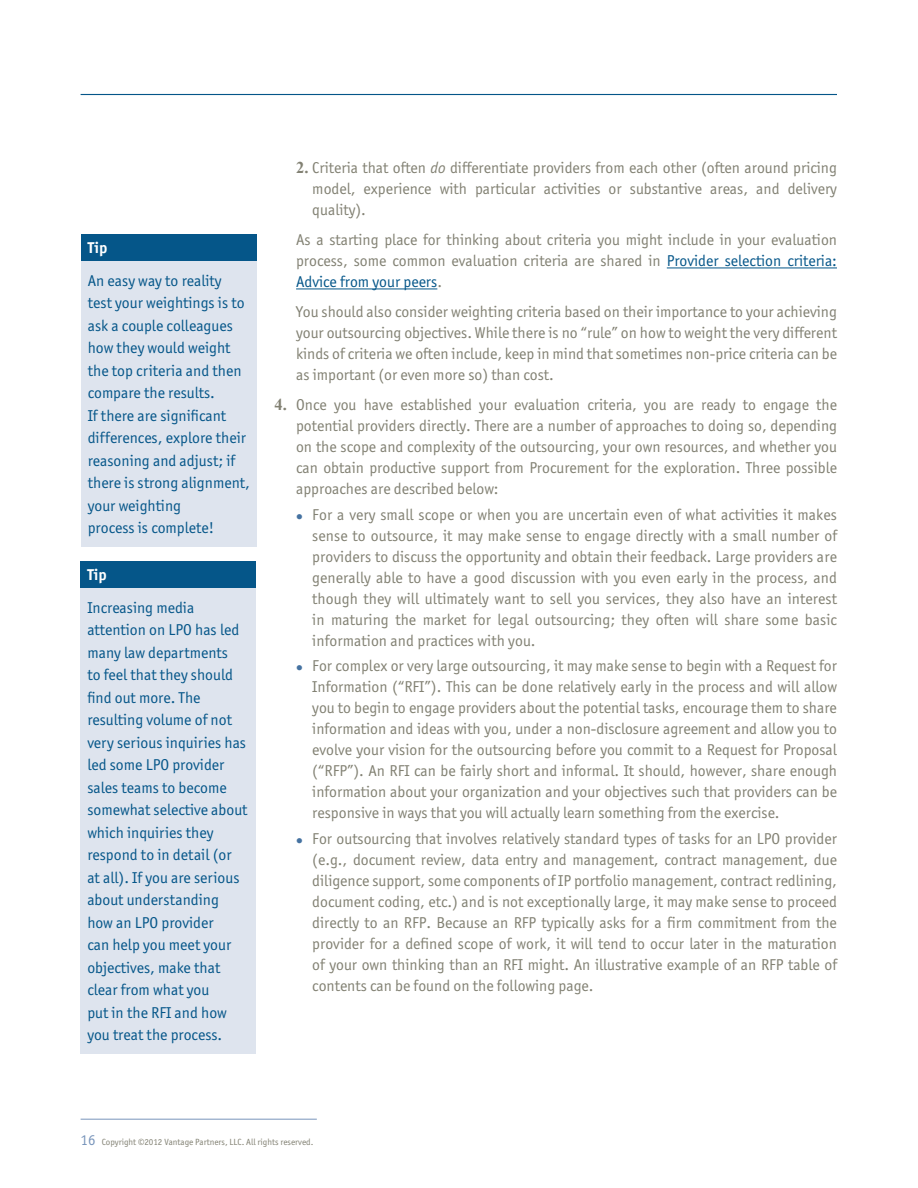
<style>
.page{position:relative;width:918px;height:1188px;background:#fff}
.page>*{position:absolute;margin:0;border:0;box-sizing:border-box;transform-origin:0 0}
.t1{font:15.75px/21px "Officina Sans ITC Std";color:#828173;text-align:justify}
.t2{font:15.75px/22.5px "Officina Sans ITC Std";color:#055689}
.t3{font:700 15.75px "Officina Sans ITC Std";letter-spacing:.005em;color:#fff}
.t4{font:9px "Officina Sans ITC Std";color:#828173}
.s1{font-family:"Times New Roman";font-weight:700;font-size:16.5px}
.s2{font-style:italic}
.s3{color:#055689}
.s4{font-size:15px;color:#7995bb}
</style>
<div class="page">
<hr style="left:81px;top:1119px;width:236px;height:1px;background:#7995bb">
<hr style="left:81px;top:94px;width:756px;height:1px;background:#055689">
<hr style="left:667px;top:268px;width:170px;height:1px;background:#055689">
<hr style="left:296px;top:289px;width:141px;height:1px;background:#055689">
<div style="left:81px;top:234px;width:175px;height:27px;background:#055689"></div>
<div style="left:81px;top:261px;width:175px;height:286px;background:#dee4ee"></div>
<div style="left:81px;top:561px;width:175px;height:27px;background:#055689"></div>
<div style="left:81px;top:588px;width:175px;height:466px;background:#dee4ee"></div>
<p class="t3" style="left:88px;top:238px;width:21px">Tip</p>
<p class="t2" style="left:88px;top:269px;width:164px">An easy way to reality test your weightings is to ask a couple colleagues how they would weight the top criteria and then compare the results.<br>If there are significant differences, explore their reasoning and adjust; if there is strong alignment, your weighting<br>process is complete!</p>
<p class="t3" style="left:87px;top:565px;width:21px">Tip</p>
<p class="t2" style="left:87px;top:596px;width:162px">Increasing media attention on LPO has led many law departments<br>to feel that they should find out more. The resulting volume of not very serious inquiries has led some LPO provider sales teams to become somewhat selective about which inquiries they respond to in detail (or at all). If you are serious about understanding how an LPO provider<br>can help you meet your objectives, make that clear from what you<br>put in the RFI and how you treat the process.</p>
<p class="t1" style="left:312px;top:158px;width:526px;text-indent:-16px"><span class="s1">2.</span> Criteria that often <span class="s2">do</span> differentiate providers from each other (often around pricing model, experience with particular activities or substantive areas, and delivery quality).</p>
<p class="t1" style="left:296px;top:229px;width:542px">As a starting place for thinking about criteria you might include in your evaluation process, some common evaluation criteria are shared in <span class="s3">Provider selection criteria:<br>Advice from your peers</span>.</p>
<p class="t1" style="left:296px;top:301px;width:542px">You should also consider weighting criteria based on their importance to your achieving your outsourcing objectives. While there is no “rule” on how to weight the very different kinds of criteria we often include, keep in mind that sometimes non-price criteria can be as important (or even more so) than cost.</p>
<p class="t1" style="left:296px;top:394px;width:542px;text-indent:-22px"><span class="s1">4.</span> Once you have established your evaluation criteria, you are ready to engage the potential providers directly. There are a number of approaches to doing so, depending on the scope and complexity of the outsourcing, your own resources, and whether you can obtain productive support from Procurement for the exploration. Three possible approaches are described below:</p>
<p class="t1" style="left:312px;top:504px;width:526px">For a very small scope or when you are uncertain even of what activities it makes sense to outsource, it may make sense to engage directly with a small number of providers to discuss the opportunity and obtain their feedback. Large providers are generally able to have a good discussion with you even early in the process, and though they will ultimately want to sell you services, they also have an interest in maturing the market for legal outsourcing; they often will share some basic information and practices with you.</p>
<p class="t1" style="left:312px;top:656px;width:526px">For complex or very large outsourcing, it may make sense to begin with a Request for Information (“RFI”). This can be done relatively early in the process and will allow you to begin to engage providers about the potential tasks, encourage them to share information and ideas with you, under a non-disclosure agreement and allow you to evolve your vision for the outsourcing before you commit to a Request for Proposal (“RFP”). An RFI can be fairly short and informal. It should, however, share enough information about your organization and your objectives such that providers can be responsive in ways that you will actually learn something from the exercise.</p>
<p class="t1" style="left:312px;top:828px;width:526px">For outsourcing that involves relatively standard types of tasks for an LPO provider (e.g., document review, data entry and management, contract management, due diligence support, some components of IP portfolio management, contract redlining, document coding, etc.) and is not exceptionally large, it may make sense to proceed directly to an RFP. Because an RFP typically asks for a firm commitment from the provider for a defined scope of work, it will tend to occur later in the maturation of your own thinking than an RFI might. An illustrative example of an RFP table of contents can be found on the following page.</p>
<p class="t4" style="left:81px;top:1137px;width:234px"><span class="s4">16</span> Copyright ©2012 Vantage Partners, LLC. All rights reserved.</p>
</div>
